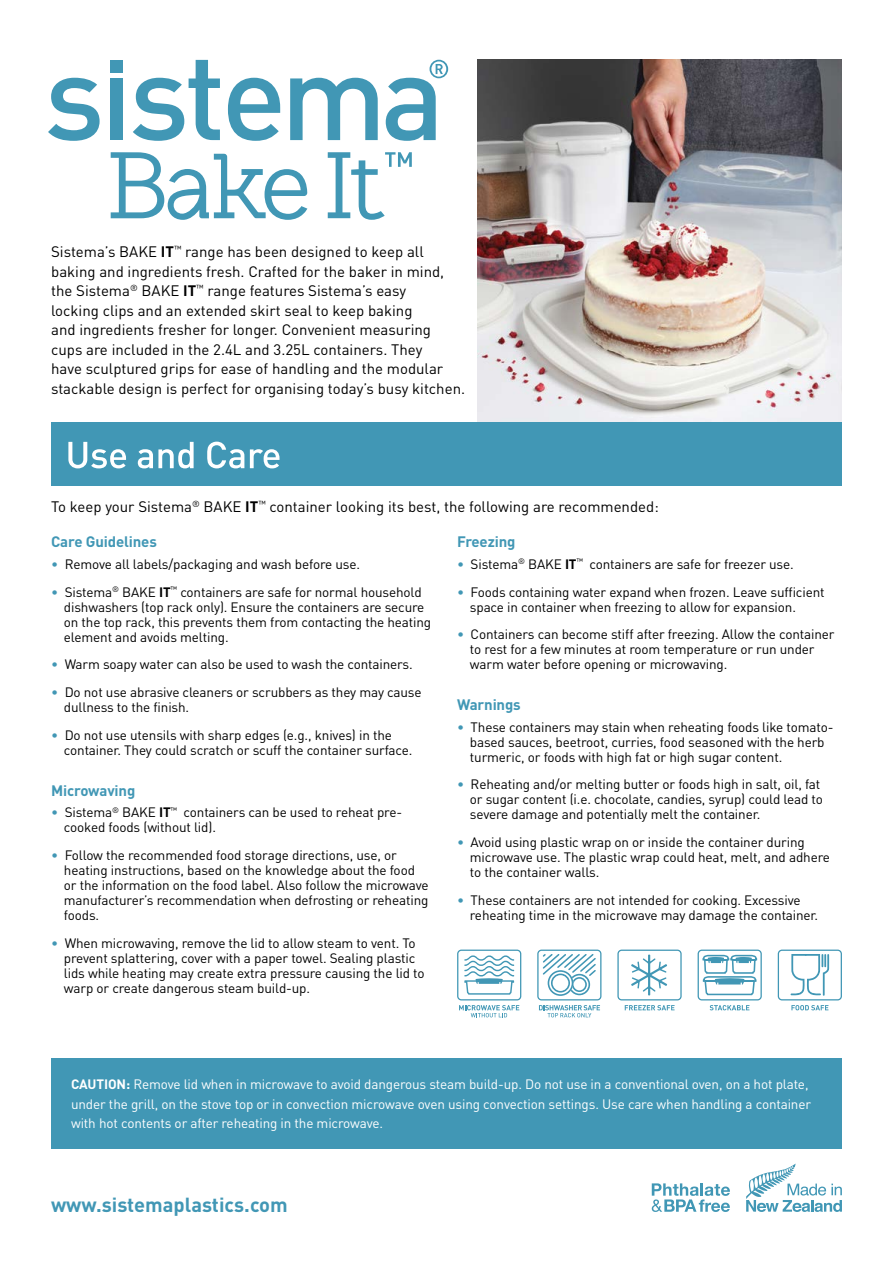
<style>
.page{position:relative;width:893px;height:1263px;background:#fff}
.page>*{position:absolute;margin:0;border:0;box-sizing:border-box;transform-origin:0 0}
.t1{font:700 20.1px "DIN";color:#4197b5}
.t2{font:15px/19.5px "DIN";color:#000}
.t3{font:700 15px "DIN";letter-spacing:-.01em;color:#4197b5}
.t4{font:13.5px/15px "DIN";letter-spacing:-.01em;color:#000}
.t5{font:13.5px/19.5px "DIN";letter-spacing:-.01em;color:#fff}
.s1{font-weight:700}
.s2{color:#4197b5}
</style>
<div class="page">
<img style="left:478px;top:60px;width:364px;height:362px">
<svg style="left:617px;top:949px;width:65px;height:61px"></svg>
<svg style="left:698px;top:949px;width:64px;height:61px"></svg>
<svg style="left:457px;top:949px;width:64px;height:68px"></svg>
<svg style="left:537px;top:949px;width:64px;height:68px"></svg>
<svg style="left:778px;top:949px;width:64px;height:61px"></svg>
<div style="left:51px;top:1058px;width:791px;height:91px;background:#4197b5"></div>
<svg style="left:652px;top:1183px;width:78px;height:29px"></svg>
<svg style="left:746px;top:1163px;width:96px;height:49px"></svg>
<div style="left:51px;top:422px;width:791px;height:64px;background:#4197b5"></div>
<svg style="left:68px;top:442px;width:212px;height:26px"></svg>
<svg style="left:48px;top:78px;width:52px;height:63px"></svg>
<div style="left:111px;top:78px;width:12px;height:62px;background:#4197b5"></div>
<svg style="left:133px;top:60px;width:87px;height:81px"></svg>
<svg style="left:228px;top:78px;width:52px;height:63px"></svg>
<svg style="left:290px;top:78px;width:88px;height:62px"></svg>
<svg style="left:386px;top:60px;width:62px;height:81px"></svg>
<div style="left:111px;top:60px;width:12px;height:12px;background:#4197b5"></div>
<svg style="left:111px;top:152px;width:196px;height:68px"></svg>
<svg style="left:328px;top:152px;width:84px;height:68px"></svg>
<p class="t2" style="left:51px;top:242px;width:415px">Sistema’s BAKE <span class="s1">IT</span><sup>™</sup> range has been designed to keep all baking and ingredients fresh. Crafted for the baker in mind, the Sistema<sup>®</sup> BAKE <span class="s1">IT</span><sup>™</sup> range features Sistema’s easy<br>locking clips and an extended skirt seal to keep baking<br>and ingredients fresher for longer. Convenient measuring cups are included in the 2.4L and 3.25L containers. They<br>have sculptured grips for ease of handling and the modular stackable design is perfect for organising today’s busy kitchen.</p>
<p class="t2" style="left:51px;top:496px;width:609px">To keep your Sistema<sup>®</sup> BAKE <span class="s1">IT</span><sup>™</sup> container looking its best, the following are recommended:</p>
<p class="t3" style="left:51px;top:532px;width:107px">Care Guidelines</p>
<p class="t4" style="left:51px;top:556px;width:310px"><span class="s2">•</span> Remove all labels/packaging and wash before use.</p>
<p class="t4" style="left:64px;top:584px;width:369px;text-indent:-13px"><span class="s2">•</span> Sistema<sup>®</sup> BAKE <span class="s1">IT</span><sup>™</sup> containers are safe for normal household dishwashers (top rack only). Ensure the containers are secure on the top rack, this prevents them from contacting the heating element and avoids melting.</p>
<p class="t4" style="left:51px;top:657px;width:363px"><span class="s2">•</span> Warm soapy water can also be used to wash the containers.</p>
<p class="t4" style="left:64px;top:684px;width:359px;text-indent:-13px"><span class="s2">•</span> Do not use abrasive cleaners or scrubbers as they may cause dullness to the finish.</p>
<p class="t4" style="left:64px;top:727px;width:350px;text-indent:-13px"><span class="s2">•</span> Do not use utensils with sharp edges (e.g., knives) in the container. They could scratch or scuff the container surface.</p>
<p class="t3" style="left:51px;top:780px;width:86px">Microwaving</p>
<p class="t4" style="left:64px;top:804px;width:340px;text-indent:-13px"><span class="s2">•</span> Sistema<sup>®</sup> BAKE <span class="s1">IT</span><sup>™</sup> containers can be used to reheat pre&shy;cooked foods (without lid).</p>
<p class="t4" style="left:64px;top:847px;width:366px;text-indent:-13px"><span class="s2">•</span> Follow the recommended food storage directions, use, or heating instructions, based on the knowledge about the food or the information on the food label. Also follow the microwave manufacturer’s recommendation when defrosting or reheating foods.</p>
<p class="t4" style="left:64px;top:935px;width:362px;text-indent:-13px"><span class="s2">•</span> When microwaving, remove the lid to allow steam to vent. To prevent splattering, cover with a paper towel. Sealing plastic lids while heating may create extra pressure causing the lid to warp or create dangerous steam build-up.</p>
<p class="t3" style="left:457px;top:532px;width:60px">Freezing</p>
<p class="t4" style="left:457px;top:556px;width:338px"><span class="s2">•</span> Sistema<sup>®</sup> BAKE <span class="s1">IT</span><sup>™</sup> containers are safe for freezer use.</p>
<p class="t4" style="left:470px;top:584px;width:356px;text-indent:-13px"><span class="s2">•</span> Foods containing water expand when frozen. Leave sufficient space in container when freezing to allow for expansion.</p>
<p class="t4" style="left:470px;top:627px;width:366px;text-indent:-13px"><span class="s2">•</span> Containers can become stiff after freezing. Allow the container to rest for a few minutes at room temperature or run under warm water before opening or microwaving.</p>
<p class="t3" style="left:457px;top:695px;width:65px">Warnings</p>
<p class="t4" style="left:470px;top:719px;width:365px;text-indent:-13px"><span class="s2">•</span> These containers may stain when reheating foods like tomato&shy;based sauces, beetroot, curries, food seasoned with the herb turmeric, or foods with high fat or high sugar content.</p>
<p class="t4" style="left:470px;top:777px;width:354px;text-indent:-13px"><span class="s2">•</span> Reheating and/or melting butter or foods high in salt, oil, fat or sugar content (i.e. chocolate, candies, syrup) could lead to severe damage and potentially melt the container.</p>
<p class="t4" style="left:470px;top:834px;width:362px;text-indent:-13px"><span class="s2">•</span> Avoid using plastic wrap on or inside the container during microwave use. The plastic wrap could heat, melt, and adhere to the container walls.</p>
<p class="t4" style="left:470px;top:892px;width:350px;text-indent:-13px"><span class="s2">•</span> These containers are not intended for cooking. Excessive reheating time in the microwave may damage the container.</p>
<p class="t5" style="left:71px;top:1074px;width:742px"><span class="s1">CAUTION:</span> Remove lid when in microwave to avoid dangerous steam build-up. Do not use in a conventional oven, on a hot plate, under the grill, on the stove top or in convection microwave oven using convection settings. Use care when handling a container with hot contents or after reheating in the microwave.</p>
<h1 class="t1" style="left:51px;top:1191px;width:238px">www.sistemaplastics.com</h1>
</div>
